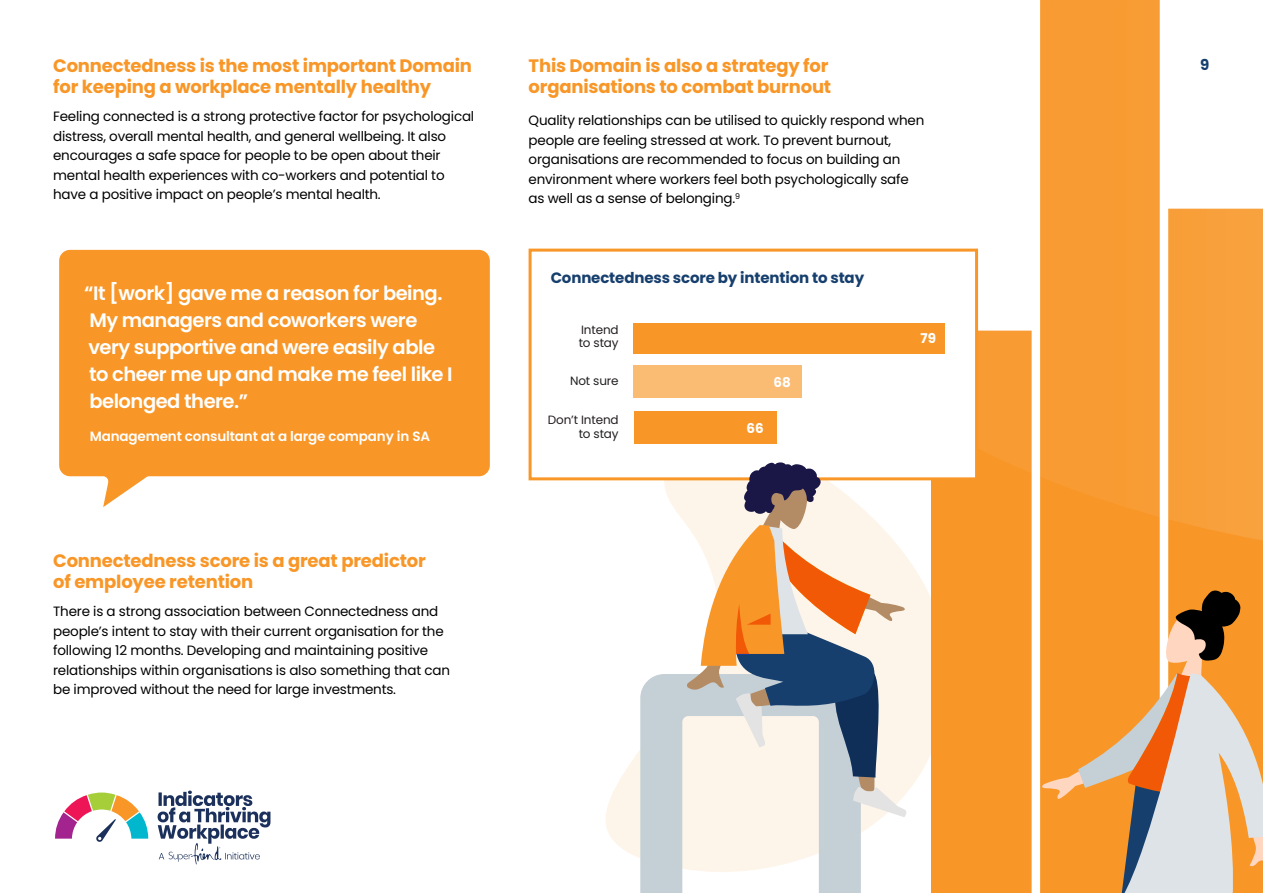
<style>
.page{position:relative;width:1263px;height:893px;background:#fff}
.page>*{position:absolute;margin:0;border:0;box-sizing:border-box;transform-origin:0 0}
.t1{font:600 19.5px/27px "Poppins";letter-spacing:-.025em;color:#fff}
.t2{font:700 18px/21px "Poppins";letter-spacing:-.01em;color:#f89728}
.t3{font:700 15px "Poppins";letter-spacing:-.01em;color:#173f6e}
.t4{font:13.5px/19.5px "Poppins";letter-spacing:-.015em;color:#000}
.t5{font:600 13.5px "Poppins";letter-spacing:-.01em;color:#fff}
.t6{font:700 13.5px "Poppins";color:#fff}
.t7{font:12px/13.5px "Poppins";letter-spacing:-.01em;color:#231f20}
</style>
<div class="page">
<svg style="left:605px;top:480px;width:326px;height:378px"></svg>
<div style="left:1168px;top:566px;width:95px;height:24px;background:#f89728"></div>
<div style="left:1040px;top:566px;width:120px;height:24px;background:#f89728"></div>
<div style="left:931px;top:566px;width:101px;height:327px;background:#f89728"></div>
<svg style="left:931px;top:0;width:332px;height:566px"></svg>
<svg style="left:59px;top:250px;width:431px;height:257px;background:#f8a340"></svg>
<div style="left:530px;top:250px;width:446px;height:229px;background:#fff"></div>
<div style="left:633px;top:323px;width:312px;height:30px;background:#f89728"></div>
<div style="left:633px;top:366px;width:169px;height:32px;background:#fabb73"></div>
<div style="left:633px;top:411px;width:143px;height:33px;background:#f89728"></div>
<div style="left:529px;top:249px;width:449px;height:231px;border:3px solid #f89728"></div>
<svg style="left:640px;top:674px;width:221px;height:219px;fill:#c4cfd6"></svg>
<svg style="left:686px;top:462px;width:221px;height:355px;background:#d1c1b4"></svg>
<svg style="left:1040px;top:590px;width:223px;height:303px;background:#e1a565"></svg>
<svg style="left:55px;top:792px;width:93px;height:50px"></svg>
<svg style="left:158px;top:791px;width:112px;height:73px"></svg>
<h2 class="t2" style="left:53px;top:55px;width:420px">Connectedness is the most important Domain for keeping a workplace mentally healthy</h2>
<p class="t4" style="left:53px;top:107px;width:423px">Feeling connected is a strong protective factor for psychological distress, overall mental health, and general wellbeing. It also encourages a safe space for people to be open about their mental health experiences with co-workers and potential to have a positive impact on people’s mental health.</p>
<h1 class="t1" style="left:84px;top:280px;width:370px">“It [work] gave me a reason for being.<br>My managers and coworkers were very supportive and were easily able to cheer me up and make me feel like I belonged there.”</h1>
<p class="t5" style="left:90px;top:429px;width:342px">Management consultant at a large company in SA</p>
<h2 class="t2" style="left:53px;top:551px;width:374px">Connectedness score is a great predictor of employee retention</h2>
<p class="t4" style="left:53px;top:602px;width:398px">There is a strong association between Connectedness and people’s intent to stay with their current organisation for the following 12 months. Developing and maintaining positive relationships within organisations is also something that can be improved without the need for large investments.</p>
<h2 class="t2" style="left:529px;top:55px;width:304px">This Domain is also a strategy for organisations to combat burnout</h2>
<p class="t4" style="left:529px;top:111px;width:397px">Quality relationships can be utilised to quickly respond when people are feeling stressed at work. To prevent burnout, organisations are recommended to focus on building an environment where workers feel both psychologically safe as well as a sense of belonging.<sup>9</sup></p>
<p class="t3" style="left:551px;top:269px;width:315px">Connectedness score by intention to stay</p>
<p class="t7" style="left:579px;top:323px;width:42px">Intend to stay</p>
<p class="t7" style="left:570px;top:374px;width:50px">Not sure</p>
<p class="t7" style="left:548px;top:413px;width:72px;text-align:right">Don’t Intend to stay</p>
<p class="t6" style="left:773px;top:374px;width:19px">68</p>
<p class="t6" style="left:747px;top:421px;width:19px">66</p>
<p class="t6" style="left:921px;top:330px;width:17px">79</p>
<p class="t3" style="left:1200px;top:56px;width:11px">9</p>
</div>
